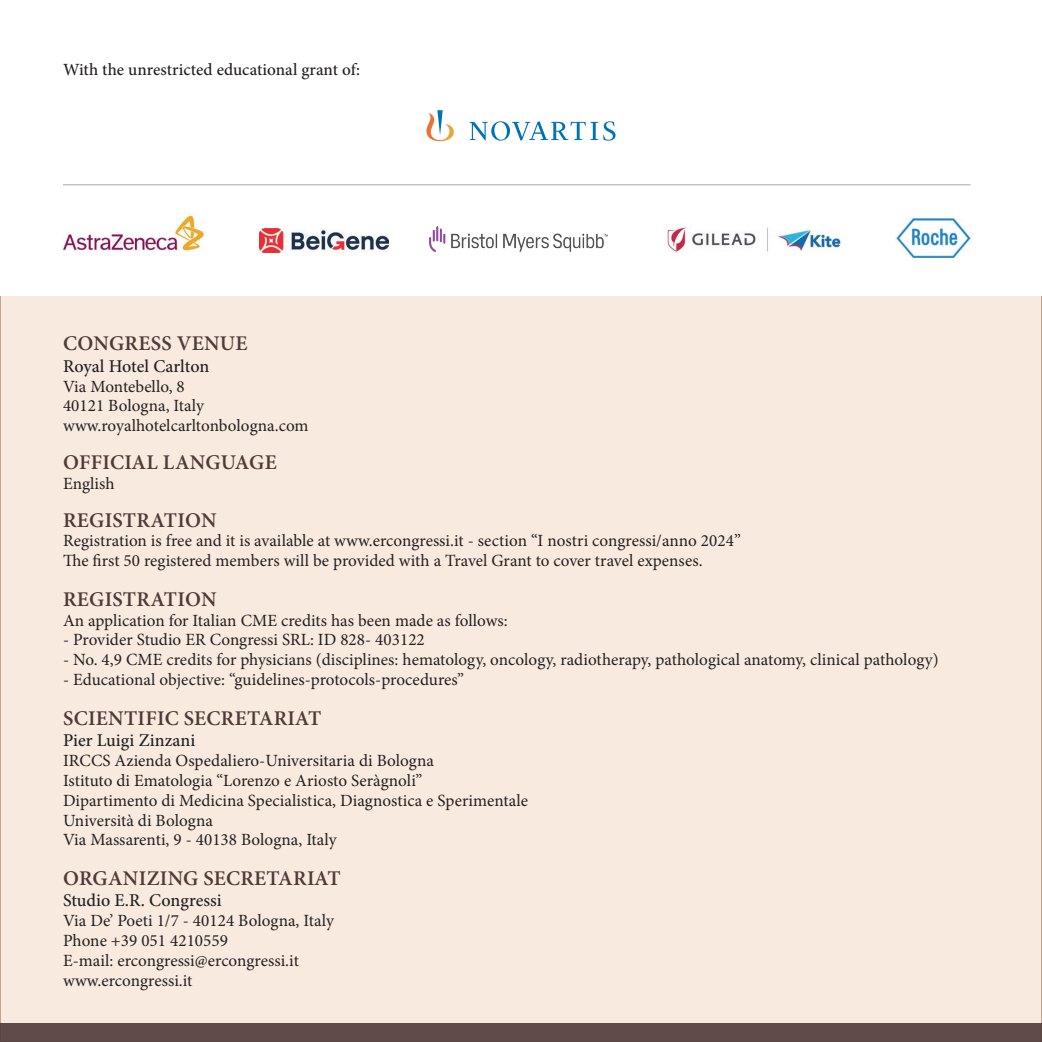
<style>
.page{position:relative;width:1042px;height:1042px;background:#fff}
.page>*{position:absolute;margin:0;border:0;box-sizing:border-box;transform-origin:0 0}
.t1{font:600 21px "Minion Pro";letter-spacing:.015em;color:#4f3a3a}
.t2{font:500 18.03px "Minion Pro";letter-spacing:.005em;color:#231f20}
.t3{font:17.15px/19.8px "Minion Pro";letter-spacing:.005em;color:#231f20}
.t4{font:500 17.15px "Minion Pro";letter-spacing:.005em;color:#231f20}
</style>
<div class="page">
<div style="left:0;top:295px;width:1042px;height:747px;background:#f8eade"></div>
<div style="left:0;top:1023px;width:1042px;height:19px;background:#604b4a"></div>
<svg style="left:426px;top:110px;width:189px;height:31px"></svg>
<img style="left:259px;top:229px;width:129px;height:24px">
<img style="left:61px;top:215px;width:144px;height:36px">
<img style="left:429px;top:227px;width:179px;height:25px">
<img style="left:667px;top:227px;width:175px;height:27px">
<img style="left:896px;top:219px;width:76px;height:39px">
<hr style="left:63px;top:184px;width:907px;height:1px;background:#231f20">
<p class="t4" style="left:63px;top:58px;width:298px">With the unrestricted educational grant of:</p>
<p class="t1" style="left:63px;top:329px;width:186px">CONGRESS VENUE</p>
<p class="t2" style="left:63px;top:354px;width:148px">Royal Hotel Carlton</p>
<p class="t3" style="left:63px;top:376px;width:247px">Via Montebello, 8<br>40121 Bologna, Italy www.royalhotelcarltonbologna.com</p>
<p class="t1" style="left:63px;top:448px;width:215px">OFFICIAL LANGUAGE</p>
<p class="t3" style="left:63px;top:473px;width:53px">English</p>
<p class="t1" style="left:63px;top:505px;width:155px">REGISTRATION</p>
<p class="t3" style="left:63px;top:531px;width:679px">Registration is free and it is available at www.ercongressi.it - section “I nostri congressi/anno 2024”<br>The first 50 registered members will be provided with a Travel Grant to cover travel expenses.</p>
<p class="t1" style="left:63px;top:584px;width:155px">REGISTRATION</p>
<p class="t3" style="left:63px;top:610px;width:446px">An application for Italian CME credits has been made as follows:</p>
<p class="t3" style="left:63px;top:630px;width:363px">- Provider Studio ER Congressi SRL: ID 828- 403122</p>
<p class="t3" style="left:63px;top:650px;width:877px">- No. 4,9 CME credits for physicians (disciplines: hematology, oncology, radiotherapy, pathological anatomy, clinical pathology)</p>
<p class="t3" style="left:63px;top:670px;width:402px">- Educational objective: “guidelines-protocols-procedures”</p>
<p class="t1" style="left:63px;top:703px;width:260px">SCIENTIFIC SECRETARIAT</p>
<p class="t2" style="left:63px;top:728px;width:134px">Pier Luigi Zinzani</p>
<p class="t3" style="left:63px;top:751px;width:467px">IRCCS Azienda Ospedaliero-Universitaria di Bologna<br>Istituto di Ematologia “Lorenzo e Ariosto Seràgnoli”<br>Dipartimento di Medicina Specialistica, Diagnostica e Sperimentale Università di Bologna<br>Via Massarenti, 9 - 40138 Bologna, Italy</p>
<p class="t1" style="left:63px;top:863px;width:279px">ORGANIZING SECRETARIAT</p>
<p class="t2" style="left:63px;top:888px;width:160px">Studio E.R. Congressi</p>
<p class="t3" style="left:63px;top:911px;width:272px">Via De’ Poeti 1/7 - 40124 Bologna, Italy<br>Phone +39 051 4210559<br>E-mail: ercongressi@ercongressi.it www.ercongressi.it</p>
</div>
